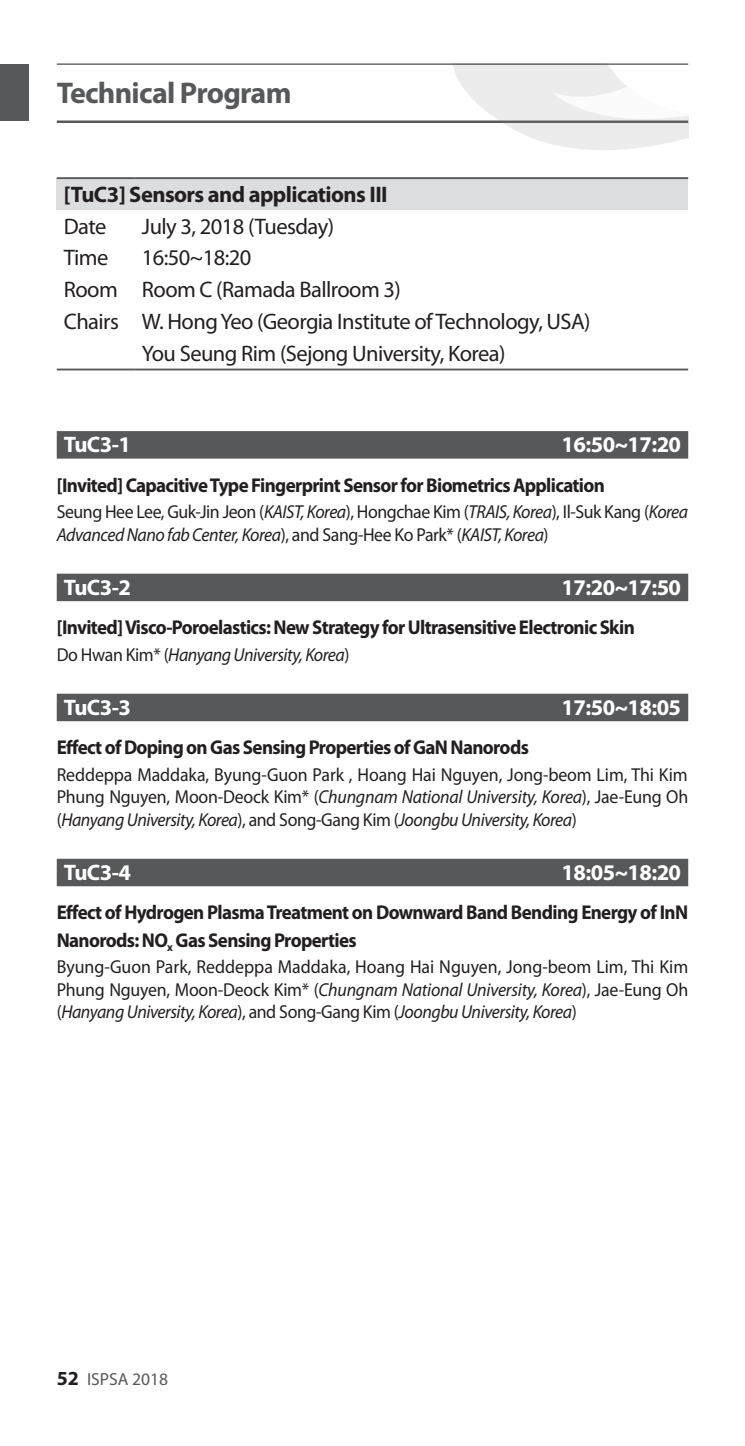
<style>
.page{position:relative;width:745px;height:1446px;background:#fff}
.page>*{position:absolute;margin:0;border:0;box-sizing:border-box;transform-origin:0 0}
.t1{font:700 30px "Myriad Pro";letter-spacing:-.025em;color:#57585a}
.본문-9{font:22.5px "Myriad Pro";letter-spacing:-.025em;color:#231f20}
.세션번호-시간{font:700 22.5px "Myriad Pro";letter-spacing:-.025em;color:#fff}
.본문-9B{font:700 22.5px "Myriad Pro";letter-spacing:-.025em;color:#231f20}
.제목{font:700 20px/27.5px "Myriad Pro";letter-spacing:-.035em;color:#231f20;scale:.95 1}
.이름{font:18.75px/22.5px "Myriad Pro";letter-spacing:-.015em;color:#231f20;text-align:justify;scale:.95 1}
.이름-2{font:italic 18.75px "Myriad Pro";letter-spacing:-.025em;color:#231f20;scale:.95 1}
.t2{font:17.5px "Myriad Pro";color:#57585a}
.s1{font-style:italic}
.s2{font-style:normal}
.s3{font-weight:700;font-size:20px;color:#231f20}
</style>
<div class="page">
<div style="left:0;top:64px;width:28px;height:56px;background:#57585a"></div>
<hr style="left:57px;top:120px;width:630px;height:3px;background:#57585a">
<svg style="left:431px;top:65px;width:256px;height:85px"></svg>
<hr style="left:57px;top:64px;width:630px;height:1px;background:#231f20">
<div style="left:57px;top:431px;width:630px;height:28px;background:#57585a"></div>
<div style="left:57px;top:574px;width:630px;height:27px;background:#57585a"></div>
<div style="left:57px;top:694px;width:630px;height:27px;background:#57585a"></div>
<div style="left:57px;top:859px;width:630px;height:27px;background:#57585a"></div>
<div style="left:57px;top:178px;width:630px;height:32px;background:#dcdddf"></div>
<svg style="left:57px;top:368px;width:630px;height:1px"></svg>
<hr style="left:57px;top:177px;width:78px;height:2px;background:#57585a">
<hr style="left:135px;top:177px;width:552px;height:2px;background:#57585a">
<hr style="left:57px;top:369px;width:78px;height:1px;background:#57585a">
<hr style="left:135px;top:369px;width:552px;height:1px;background:#57585a">
<h1 class="t1" style="left:57px;top:73px;width:236px">Technical Program</h1>
<p class="본문-9B" style="left:64px;top:180px;width:325px">[TuC3] Sensors and applications III</p>
<p class="본문-9" style="left:64px;top:212px;width:44px">Date</p>
<p class="본문-9" style="left:142px;top:212px;width:194px">July 3, 2018 (Tuesday)</p>
<p class="본문-9" style="left:64px;top:244px;width:46px">Time</p>
<p class="본문-9" style="left:142px;top:244px;width:111px">16:50~18:20</p>
<p class="본문-9" style="left:64px;top:276px;width:55px">Room</p>
<p class="본문-9" style="left:142px;top:276px;width:260px">Room C (Ramada Ballroom 3)</p>
<p class="본문-9" style="left:64px;top:308px;width:57px">Chairs</p>
<p class="본문-9" style="left:142px;top:308px;width:450px">W. Hong Yeo (Georgia Institute of Technology, USA)</p>
<p class="본문-9" style="left:142px;top:339px;width:365px">You Seung Rim (Sejong University, Korea)</p>
<p class="세션번호-시간" style="left:64px;top:430px;width:69px">TuC3-1</p>
<p class="세션번호-시간" style="left:561px;top:430px;width:121px">16:50~17:20</p>
<p class="제목" style="left:57px;top:471px;width:578px">[Invited] Capacitive Type Fingerprint Sensor for Biometrics Application</p>
<p class="이름" style="left:57px;top:500px;width:665px">Seung Hee Lee, Guk-Jin Jeon (<span class="s1">KAIST, Korea</span>), Hongchae Kim (<span class="s1">TRAIS, Korea</span>), Il-Suk Kang (<span class="s1">Korea<br>Advanced Nano fab Center, Korea</span>), and Sang-Hee Ko Park* (<span class="s1">KAIST, Korea</span>)</p>
<p class="세션번호-시간" style="left:64px;top:572px;width:69px">TuC3-2</p>
<p class="세션번호-시간" style="left:561px;top:572px;width:121px">17:20~17:50</p>
<p class="제목" style="left:57px;top:613px;width:609px">[Invited] Visco-Poroelastics: New Strategy for Ultrasensitive Electronic Skin</p>
<p class="이름-2" style="left:57px;top:643px;width:309px"><span class="s2">Do Hwan Kim* (</span>Hanyang University, Korea<span class="s2">)</span></p>
<p class="세션번호-시간" style="left:64px;top:692px;width:69px">TuC3-3</p>
<p class="세션번호-시간" style="left:561px;top:692px;width:121px">17:50~18:05</p>
<p class="제목" style="left:57px;top:733px;width:498px">Effect of Doping on Gas Sensing Properties of GaN Nanorods</p>
<p class="이름" style="left:57px;top:763px;width:665px">Reddeppa Maddaka, Byung-Guon Park , Hoang Hai Nguyen, Jong-beom Lim, Thi Kim Phung Nguyen, Moon-Deock Kim* (<span class="s1">Chungnam National University, Korea</span>), Jae-Eung Oh (<span class="s1">Hanyang University, Korea</span>), and Song-Gang Kim (<span class="s1">Joongbu University, Korea</span>)</p>
<p class="세션번호-시간" style="left:64px;top:857px;width:69px">TuC3-4</p>
<p class="세션번호-시간" style="left:561px;top:857px;width:121px">18:05~18:20</p>
<p class="제목" style="left:57px;top:898px;width:665px">Effect of Hydrogen Plasma Treatment on Downward Band Bending Energy of InN<br>Nanorods: NO<sub>x</sub> Gas Sensing Properties</p>
<p class="이름" style="left:57px;top:955px;width:665px">Byung-Guon Park, Reddeppa Maddaka, Hoang Hai Nguyen, Jong-beom Lim, Thi Kim Phung Nguyen, Moon-Deock Kim* (<span class="s1">Chungnam National University, Korea</span>), Jae-Eung Oh (<span class="s1">Hanyang University, Korea</span>), and Song-Gang Kim (<span class="s1">Joongbu University, Korea</span>)</p>
<p class="t2" style="left:57px;top:1368px;width:113px"><span class="s3">52</span> ISPSA 2018</p>
</div>
